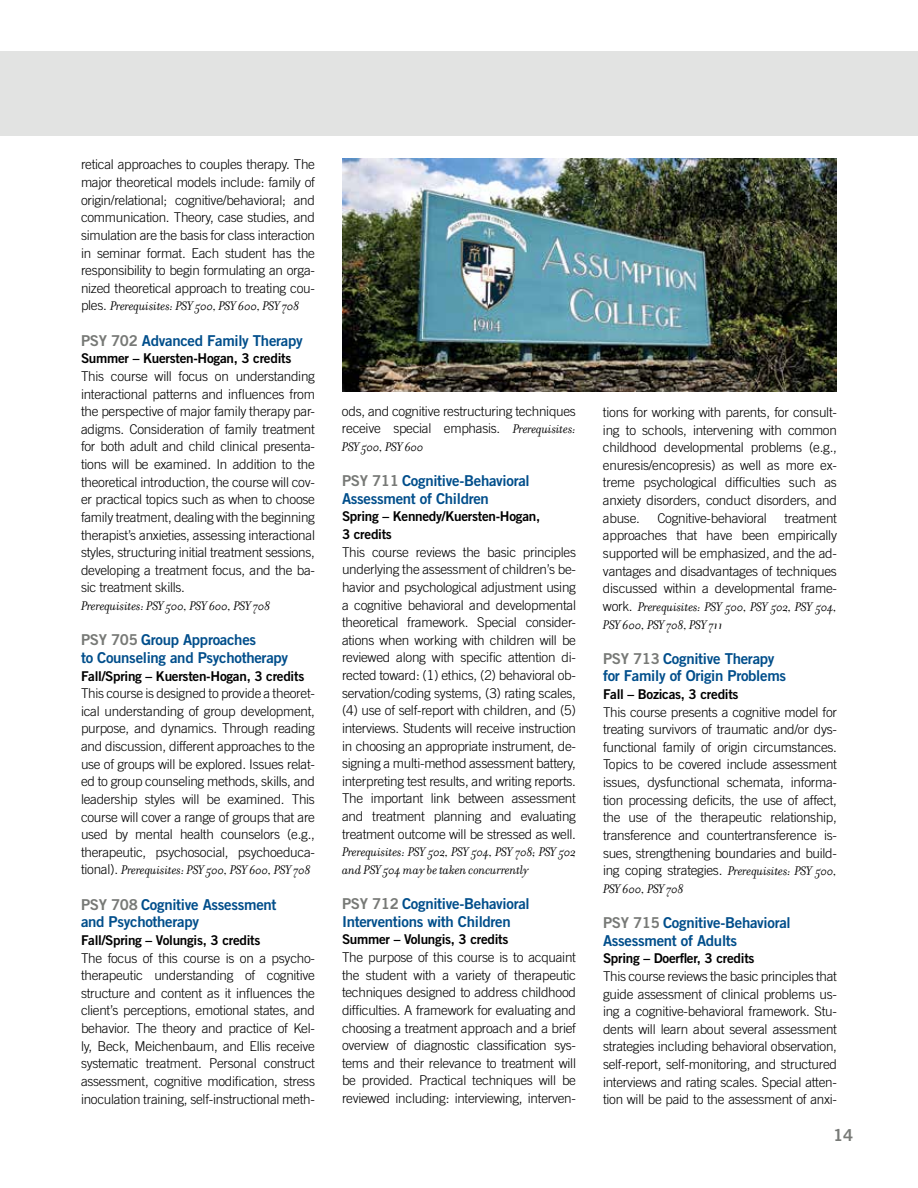
<style>
.page{position:relative;width:918px;height:1188px;background:#fff}
.page>*{position:absolute;margin:0;border:0;box-sizing:border-box;transform-origin:0 0}
.t1{font:16.5px "Trade Gothic Bold Two";color:#777976}
.t2{font:15px/17.7px "Trade Gothic Bold Two";letter-spacing:-.02em;color:#004e8b}
.t3{font:300 13.5px/17.7px "Trade Gothic";letter-spacing:-.02em;color:#000;text-align:justify}
.t4{font:italic 13.5px/17.7px "Filosofia";letter-spacing:-.01em;color:#000}
.t5{font:13.5px/17.7px "Trade Gothic Bold Two";letter-spacing:-.02em;color:#000}
.s1{font-family:"Trade Gothic";font-weight:300;font-style:normal}
.s2{color:#777976}
.s3{font-family:"Filosofia";font-weight:400;font-style:italic}
</style>
<div class="page">
<div style="left:0;top:51px;width:918px;height:85px;background:#e2e3e2"></div>
<img style="left:342px;top:159px;width:494px;height:233px">
<p class="t3" style="left:81px;top:156px;width:236px">retical approaches to couples therapy. The major theoretical models include: family of origin/relational; cognitive/behavioral; and communication. Theory, case studies, and simulation are the basis for class interaction in seminar format. Each student has the responsibility to begin formulating an orga&shy;nized theoretical approach to treating cou-</p>
<p class="t4" style="left:81px;top:298px;width:220px"><span class="s1">ples.</span> Prerequisites: PSY 500, PSY 600, PSY 708</p>
<p class="t2" style="left:81px;top:331px;width:223px"><span class="s2">PSY 702</span> Advanced Family Therapy</p>
<p class="t5" style="left:81px;top:349px;width:212px">Summer – Kuersten-Hogan, 3 credits</p>
<p class="t3" style="left:81px;top:367px;width:236px">This course will focus on understanding interactional patterns and influences from the perspective of major family therapy par&shy;adigms. Consideration of family treatment for both adult and child clinical presenta&shy;tions will be examined. In addition to the theoretical introduction, the course will cov&shy;er practical topics such as when to choose family treatment, dealing with the beginning therapist’s anxieties, assessing interactional styles, structuring initial treatment sessions, developing a treatment focus, and the ba&shy;sic treatment skills.</p>
<p class="t4" style="left:81px;top:597px;width:191px">Prerequisites: PSY 500, PSY 600, PSY 708</p>
<p class="t2" style="left:81px;top:631px;width:209px"><span class="s2">PSY 705</span> Group Approaches<br>to Counseling and Psychotherapy</p>
<p class="t5" style="left:81px;top:667px;width:225px">Fall/Spring – Kuersten-Hogan, 3 credits</p>
<p class="t3" style="left:81px;top:684px;width:236px">This course is designed to provide a theoret&shy;ical understanding of group development, purpose, and dynamics. Through reading and discussion, different approaches to the use of groups will be explored. Issues relat&shy;ed to group counseling methods, skills, and leadership styles will be examined. This course will cover a range of groups that are used by mental health counselors (e.g., therapeutic, psychosocial, psychoeduca-</p>
<p class="t4" style="left:81px;top:862px;width:231px"><span class="s1">tional).</span> Prerequisites: PSY 500, PSY 600, PSY 708</p>
<p class="t2" style="left:81px;top:895px;width:197px"><span class="s2">PSY 708</span> Cognitive Assessment and Psychotherapy</p>
<p class="t5" style="left:81px;top:931px;width:181px">Fall/Spring – Volungis, 3 credits</p>
<p class="t3" style="left:81px;top:949px;width:236px">The focus of this course is on a psycho&shy;therapeutic understanding of cognitive structure and content as it influences the client’s perceptions, emotional states, and behavior. The theory and practice of Kel&shy;ly, Beck, Meichenbaum, and Ellis receive systematic treatment. Personal construct assessment, cognitive modification, stress inoculation training, self-instructional meth-</p>
<p class="t3" style="left:342px;top:402px;width:236px">ods, and cognitive restructuring techniques receive special emphasis. <span class="s3">Prerequisites:</span></p>
<p class="t4" style="left:342px;top:438px;width:83px">PSY 500, PSY 600</p>
<p class="t2" style="left:342px;top:472px;width:189px"><span class="s2">PSY 711</span> Cognitive-Behavioral<br>Assessment of Children</p>
<p class="t5" style="left:342px;top:507px;width:200px">Spring – Kennedy/Kuersten-Hogan,<br>3 credits</p>
<p class="t3" style="left:342px;top:543px;width:236px">This course reviews the basic principles underlying the assessment of children’s be&shy;havior and psychological adjustment using a cognitive behavioral and developmental theoretical framework. Special consider&shy;ations when working with children will be reviewed along with specific attention di&shy;rected toward: (1) ethics, (2) behavioral ob&shy;servation/coding systems, (3) rating scales, (4) use of self-report with children, and (5) interviews. Students will receive instruction in choosing an appropriate instrument, de&shy;signing a multi-method assessment battery, interpreting test results, and writing reports.<br>The important link between assessment and treatment planning and evaluating treatment outcome will be stressed as well.</p>
<p class="t4" style="left:342px;top:844px;width:236px">Prerequisites: PSY 502, PSY 504, PSY 708; PSY 502 and PSY 504 may be taken concurrently</p>
<p class="t2" style="left:342px;top:895px;width:189px"><span class="s2">PSY 712</span> Cognitive-Behavioral<br>Interventions with Children</p>
<p class="t5" style="left:342px;top:930px;width:168px">Summer – Volungis, 3 credits</p>
<p class="t3" style="left:342px;top:948px;width:236px">The purpose of this course is to acquaint the student with a variety of therapeutic techniques designed to address childhood difficulties. A framework for evaluating and choosing a treatment approach and a brief overview of diagnostic classification sys&shy;tems and their relevance to treatment will be provided. Practical techniques will be reviewed including: interviewing, interven-</p>
<p class="t3" style="left:603px;top:403px;width:236px">tions for working with parents, for consult&shy;ing to schools, intervening with common childhood developmental problems (e.g., enuresis/encopresis) as well as more ex&shy;treme psychological difficulties such as anxiety disorders, conduct disorders, and abuse.</p>
<p class="t3" style="left:657px;top:509px;width:111px">Cognitive-behavioral</p>
<p class="t3" style="left:603px;top:509px;width:236px;text-indent:181px">treatment approaches that have been empirically supported will be emphasized, and the ad&shy;vantages and disadvantages of techniques discussed within a developmental frame-</p>
<p class="t4" style="left:603px;top:598px;width:236px"><span class="s1">work.</span> Prerequisites: PSY 500, PSY 502, PSY 504,<br>PSY 600, PSY 708, PSY 711</p>
<p class="t2" style="left:603px;top:649px;width:185px"><span class="s2">PSY 713</span> Cognitive Therapy for Family of Origin Problems</p>
<p class="t5" style="left:603px;top:685px;width:137px">Fall – Bozicas, 3 credits</p>
<p class="t3" style="left:603px;top:703px;width:236px">This course presents a cognitive model for treating survivors of traumatic and/or dys&shy;functional family of origin circumstances.<br>Topics to be covered include assessment issues, dysfunctional schemata, informa&shy;tion processing deficits, the use of affect, the use of the therapeutic relationship, transference and countertransference is&shy;sues, strengthening boundaries and build-</p>
<p class="t4" style="left:603px;top:862px;width:236px"><span class="s1">ing coping strategies.</span> Prerequisites: PSY 500,<br>PSY 600, PSY 708</p>
<p class="t2" style="left:603px;top:914px;width:189px"><span class="s2">PSY 715</span> Cognitive-Behavioral<br>Assessment of Adults</p>
<p class="t5" style="left:603px;top:949px;width:153px">Spring – Doerfler, 3 credits</p>
<p class="t3" style="left:603px;top:967px;width:236px">This course reviews the basic principles that guide assessment of clinical problems us&shy;ing a cognitive-behavioral framework. Stu&shy;dents will learn about several assessment strategies including behavioral observation, self-report, self-monitoring, and structured interviews and rating scales. Special atten&shy;tion will be paid to the assessment of anxi-</p>
<p class="t1" style="left:833px;top:1125px;width:22px">14</p>
</div>
